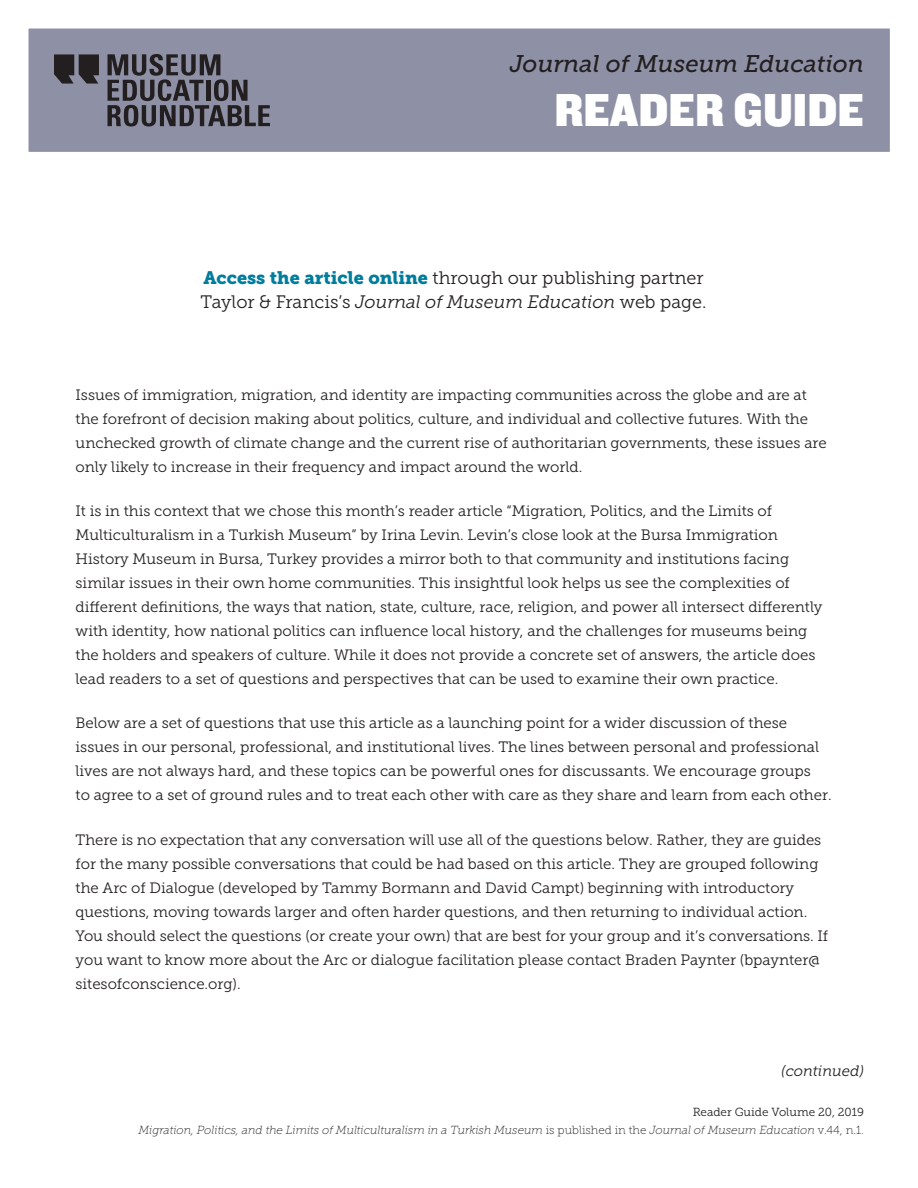
<style>
.page{position:relative;width:918px;height:1188px;background:#fff}
.page>*{position:absolute;margin:0;border:0;box-sizing:border-box;transform-origin:0 0}
.t1{font:48px "Knockout HTF71 Full Middlewt";color:#fff}
.t2{font:italic 24px "Museo Slab 500";letter-spacing:-.005em;color:#231f20}
.t3{font:18px "Museo Slab 300";color:#231f20}
.t4{font:15px/24px "Museo Slab 300";color:#231f20}
.t5{font:italic 15px "Museo Slab 300";letter-spacing:-.005em;color:#231f20}
.t6{font:italic 11.7px "Museo Slab 100";color:#231f20}
.t7{font:11.7px "Museo Slab 300";color:#231f20}
.s1{font-family:"Museo Slab 900";color:#007c9d}
.s2{font-style:italic}
.s3{font-style:normal}
</style>
<div class="page">
<div style="left:27px;top:27px;width:864px;height:126px;background:#8e90a5;border:2px solid #fff"></div>
<svg style="left:108px;top:54px;width:162px;height:73px"></svg>
<svg style="left:54px;top:54px;width:45px;height:30px"></svg>
<p class="t2" style="left:510px;top:50px;width:356px">Journal of Museum Education</p>
<p class="t1" style="left:554px;top:84px;width:311px">READER GUIDE</p>
<p class="t3" style="left:204px;top:267px;width:502px"><span class="s1">Access the article online</span> through our publishing partner</p>
<p class="t3" style="left:201px;top:291px;width:507px">Taylor &amp; Francis’s <span class="s2">Journal of Museum Education</span> web page.</p>
<p class="t4" style="left:76px;top:383px;width:753px">Issues of immigration, migration, and identity are impacting communities across the globe and are at the forefront of decision making about politics, culture, and individual and collective futures. With the unchecked growth of climate change and the current rise of authoritarian governments, these issues are only likely to increase in their frequency and impact around the world.</p>
<p class="t4" style="left:76px;top:499px;width:748px">It is in this context that we chose this month’s reader article “Migration, Politics, and the Limits of Multiculturalism in a Turkish Museum” by Irina Levin. Levin’s close look at the Bursa Immigration History Museum in Bursa, Turkey provides a mirror both to that community and institutions facing similar issues in their own home communities. This insightful look helps us see the complexities of different definitions, the ways that nation, state, culture, race, religion, and power all intersect differently with identity, how national politics can influence local history, and the challenges for museums being the holders and speakers of culture. While it does not provide a concrete set of answers, the article does lead readers to a set of questions and perspectives that can be used to examine their own practice.</p>
<p class="t4" style="left:76px;top:711px;width:758px">Below are a set of questions that use this article as a launching point for a wider discussion of these issues in our personal, professional, and institutional lives. The lines between personal and professional lives are not always hard, and these topics can be powerful ones for discussants. We encourage groups<br>to agree to a set of ground rules and to treat each other with care as they share and learn from each other.</p>
<p class="t4" style="left:76px;top:827px;width:754px">There is no expectation that any conversation will use all of the questions below. Rather, they are guides for the many possible conversations that could be had based on this article. They are grouped following the Arc of Dialogue (developed by Tammy Bormann and David Campt) beginning with introductory questions, moving towards larger and often harder questions, and then returning to individual action.<br>You should select the questions (or create your own) that are best for your group and it’s conversations. If you want to know more about the Arc or dialogue facilitation please contact Braden Paynter (bpaynter@ sitesofconscience.org).</p>
<p class="t5" style="left:781px;top:1063px;width:84px">(continued)</p>
<p class="t7" style="left:693px;top:1105px;width:173px">Reader Guide Volume 20, 2019</p>
<p class="t6" style="left:139px;top:1123px;width:727px">Migration, Politics, and the Limits of Multiculturalism in a Turkish Museum <span class="s3">is published in the</span> Journal of Museum Education <span class="s3">v.44, n.1.</span></p>
</div>
